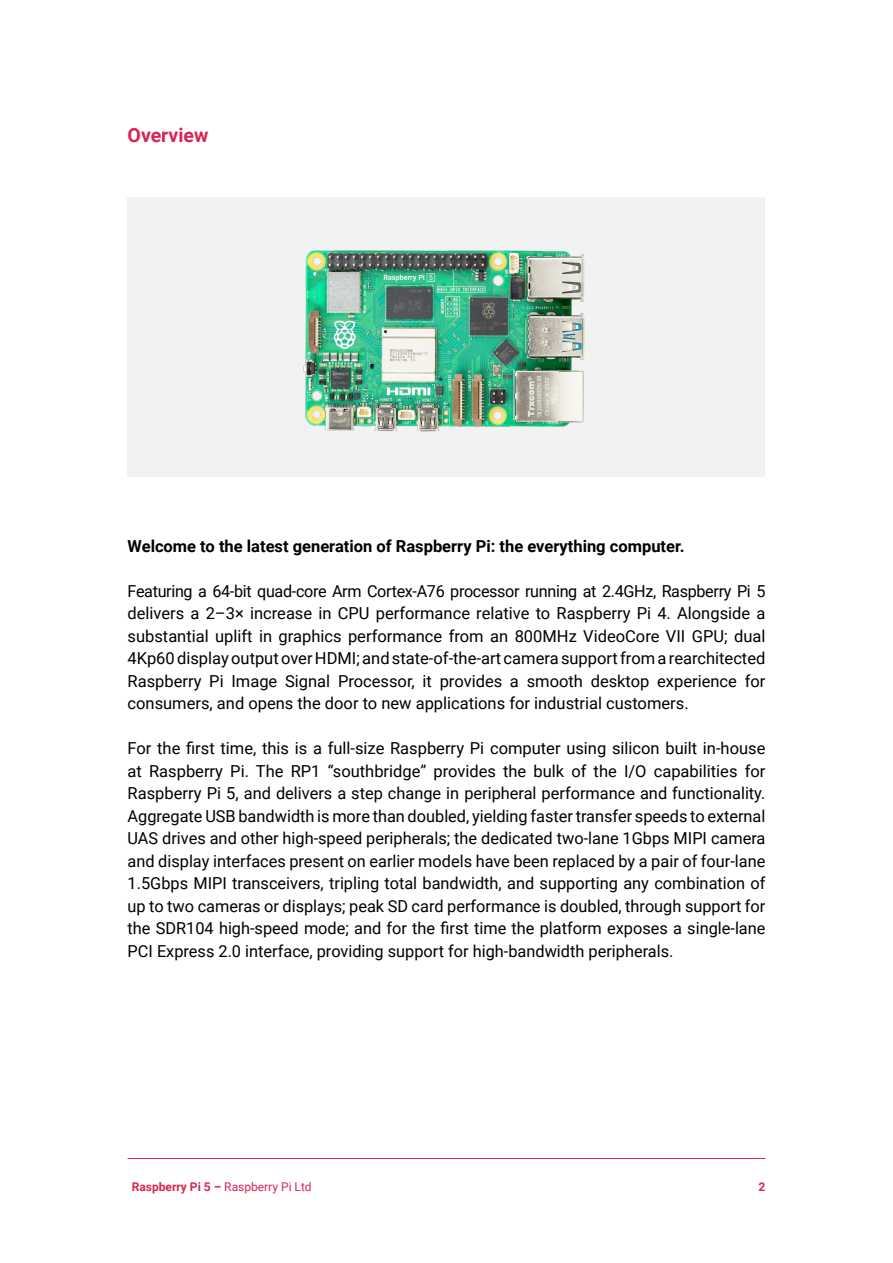
<style>
.page{position:relative;width:893px;height:1263px;background:#fff}
.page>*{position:absolute;margin:0;border:0;box-sizing:border-box;transform-origin:0 0}
.t1{font:700 19.5px "Roboto";color:#d72655}
.t2{font:16.5px/22.5px "Roboto";color:#000;text-align:justify}
.t3{font:700 16.5px "Roboto";color:#000}
.t4{font:12px "Roboto";color:#d72655}
.t5{font:700 12px "Roboto";color:#d72655}
.s1{font-weight:700}
</style>
<div class="page">
<div style="left:128px;top:197px;width:637px;height:280px;background:#f2f2f2"></div>
<img style="left:303px;top:250px;width:282px;height:182px">
<hr style="left:128px;top:1158px;width:637px;height:1px;background:#d72655">
<p class="t1" style="left:128px;top:122px;width:82px">Overview</p>
<p class="t3" style="left:128px;top:534px;width:558px">Welcome to the latest generation of Raspberry Pi: the everything computer.</p>
<p class="t2" style="left:128px;top:579px;width:639px">Featuring a 64-bit quad-core Arm Cortex-A76 processor running at 2.4GHz, Raspberry Pi 5 delivers a 2–3× increase in CPU performance relative to Raspberry Pi 4. Alongside a substantial uplift in graphics performance from an 800MHz VideoCore VII GPU; dual 4Kp60 display output over HDMI; and state-of-the-art camera support from a rearchitected Raspberry Pi Image Signal Processor, it provides a smooth desktop experience for consumers, and opens the door to new applications for industrial customers.</p>
<p class="t2" style="left:128px;top:736px;width:639px">For the first time, this is a full-size Raspberry Pi computer using silicon built in-house at Raspberry Pi. The RP1 “southbridge” provides the bulk of the I/O capabilities for Raspberry Pi 5, and delivers a step change in peripheral performance and functionality.<br>Aggregate USB bandwidth is more than doubled, yielding faster transfer speeds to external UAS drives and other high-speed peripherals; the dedicated two-lane 1Gbps MIPI camera and display interfaces present on earlier models have been replaced by a pair of four-lane 1.5Gbps MIPI transceivers, tripling total bandwidth, and supporting any combination of up to two cameras or displays; peak SD card performance is doubled, through support for the SDR104 high-speed mode; and for the first time the platform exposes a single-lane PCI Express 2.0 interface, providing support for high-bandwidth peripherals.</p>
<p class="t4" style="left:132px;top:1178px;width:181px"><span class="s1">Raspberry Pi 5 –</span> Raspberry Pi Ltd</p>
<p class="t5" style="left:758px;top:1178px;width:8px">2</p>
</div>
